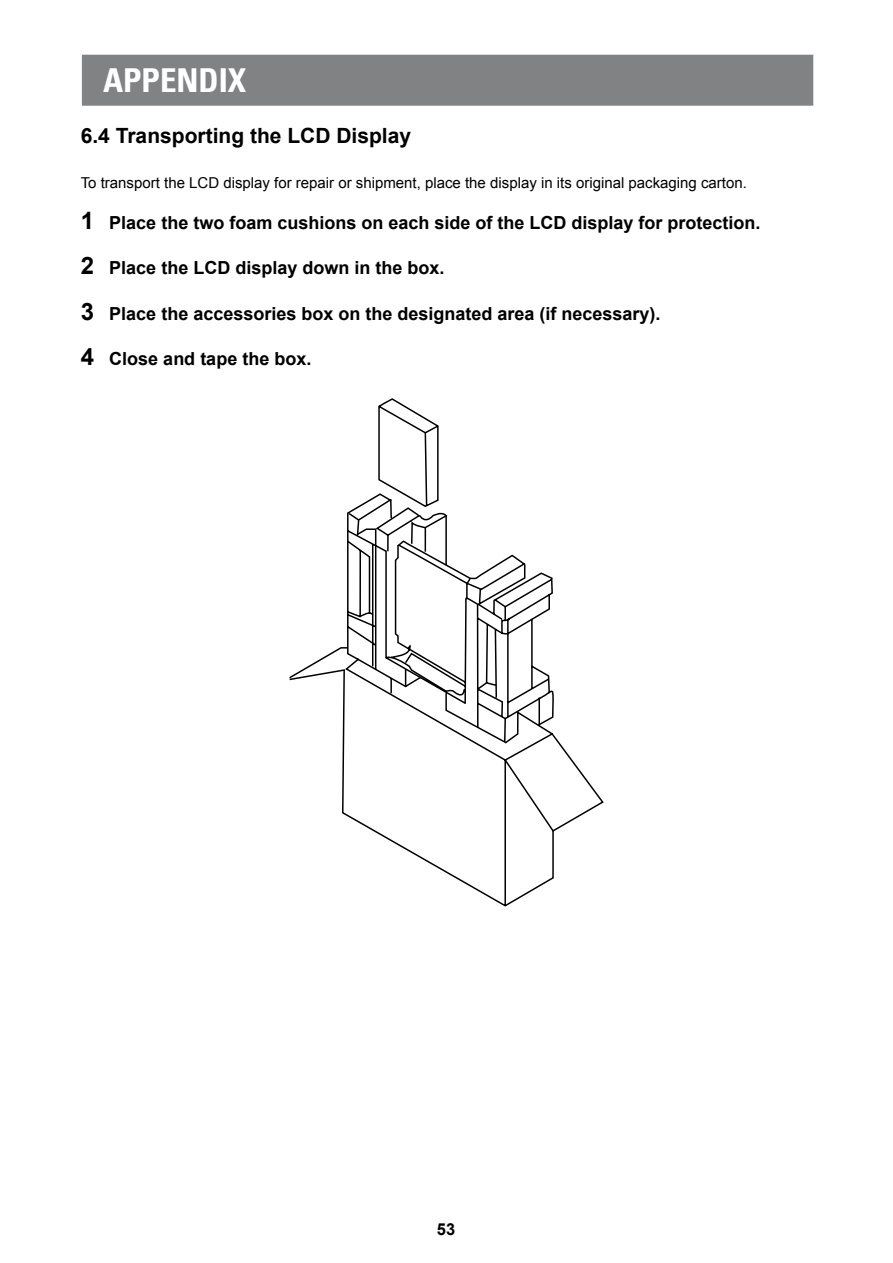
<style>
.page{position:relative;width:893px;height:1263px;background:#fff}
.page>*{position:absolute;margin:0;border:0;box-sizing:border-box;transform-origin:0 0}
.t1{font:700 condensed 33px "Univers 67";color:#fff}
.t2{font:700 21px "Arial";color:#000}
.t3{font:700 18px "Arial";color:#000}
.t4{font:700 16.5px "Arial";color:#000}
.t5{font:15px "Arial";color:#000}
.s1{font-size:24px}
</style>
<div class="page">
<div style="left:82px;top:55px;width:731px;height:51px;background:#808284;border:2px solid #808284"></div>
<svg style="left:289px;top:398px;width:315px;height:508px"></svg>
<h1 class="t1" style="left:103px;top:60px;width:145px">APPENDIX</h1>
<p class="t2" style="left:81px;top:122px;width:332px">6.4 Transporting the LCD Display</p>
<p class="t5" style="left:81px;top:173px;width:668px">To transport the LCD display for repair or shipment, place the display in its original packaging carton.</p>
<p class="t3" style="left:81px;top:211px;width:681px"><span class="s1">1</span> Place the two foam cushions on each side of the LCD display for protection.</p>
<p class="t3" style="left:81px;top:256px;width:365px"><span class="s1">2</span> Place the LCD display down in the box.</p>
<p class="t3" style="left:81px;top:301px;width:581px"><span class="s1">3</span> Place the accessories box on the designated area (if necessary).</p>
<p class="t3" style="left:81px;top:347px;width:232px"><span class="s1">4</span> Close and tape the box.</p>
<p class="t4" style="left:437px;top:1218px;width:20px">53</p>
</div>
